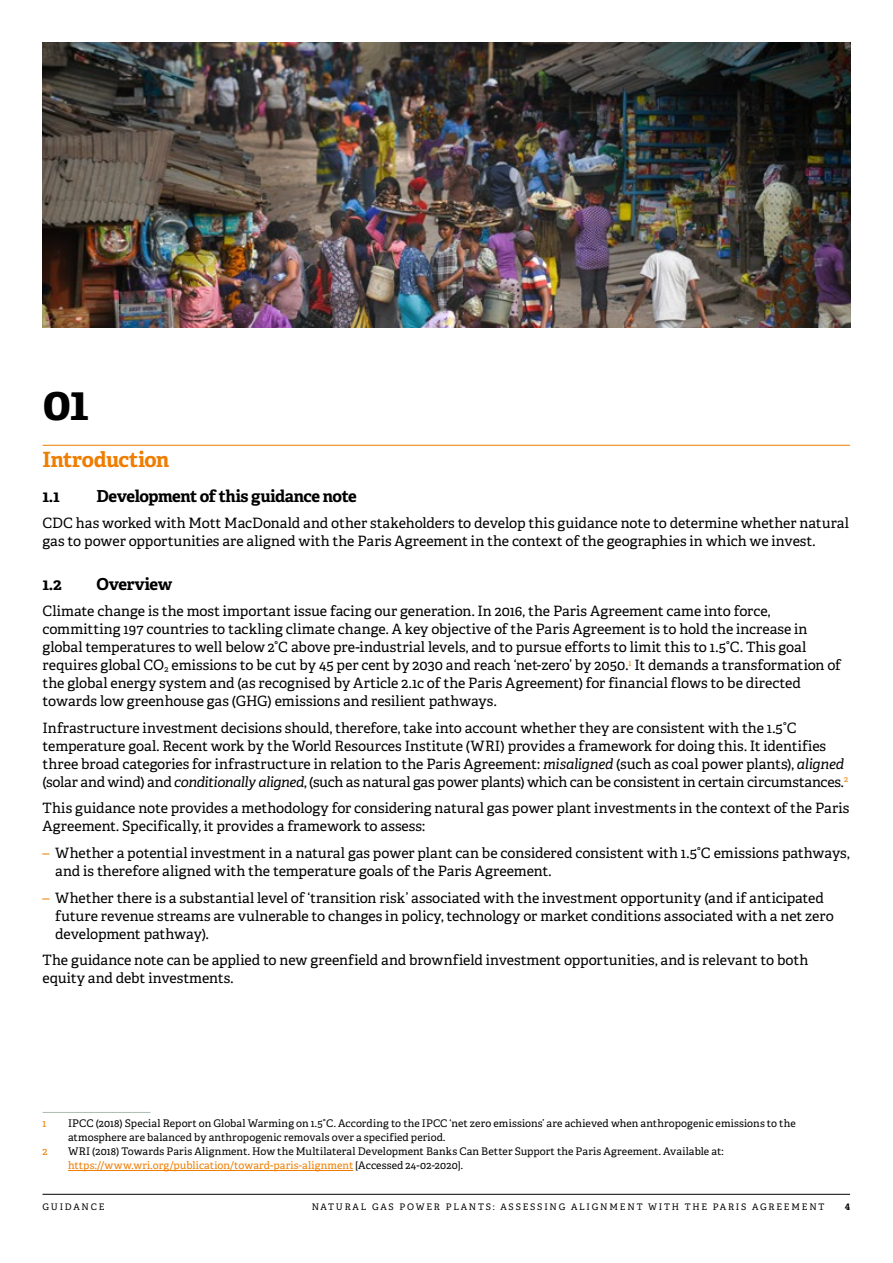
<style>
.page{position:relative;width:893px;height:1263px;background:#fff}
.page>*{position:absolute;margin:0;border:0;box-sizing:border-box;transform-origin:0 0}
.t1{font:700 48px "Adelle PE";color:#000}
.t2{font:700 21px "Adelle PE";letter-spacing:-.01em;color:#ef7d00}
.t3{font:700 16.5px "Adelle PE";letter-spacing:-.025em;color:#000}
.t4{font:14.25px/18px "Adelle PE";letter-spacing:-.005em;color:#000}
.t5{font:10.5px/14.2px "Adelle PE";letter-spacing:.01em;color:#000}
.t6{font:10.5px "Adelle PE";color:#ef7d00}
.t7{font:9px "Adelle PE";letter-spacing:.2em;color:#000}
.t8{font:700 9px "Adelle PE";color:#000}
.s1{font-style:italic}
.s2{color:#ef7d00}
</style>
<div class="page">
<hr style="left:43px;top:1194px;width:807px;height:1px;background:#000">
<img style="left:43px;top:43px;width:807px;height:284px">
<hr style="left:43px;top:1112px;width:108px;height:1px;background:#aabbae">
<hr style="left:68px;top:1170px;width:285px;height:1px;background:#ef7d00">
<hr style="left:43px;top:445px;width:807px;height:1px;background:#ef7d00">
<h1 class="t1" style="left:43px;top:369px;width:48px">01</h1>
<h2 class="t2" style="left:43px;top:444px;width:128px">Introduction</h2>
<p class="t3" style="left:43px;top:484px;width:19px">1.1</p>
<p class="t3" style="left:97px;top:484px;width:262px">Development of this guidance note</p>
<p class="t4" style="left:43px;top:514px;width:808px">CDC has worked with Mott MacDonald and other stakeholders to develop this guidance note to determine whether natural gas to power opportunities are aligned with the Paris Agreement in the context of the geographies in which we invest.</p>
<p class="t3" style="left:43px;top:572px;width:21px">1.2</p>
<p class="t3" style="left:97px;top:572px;width:77px">Overview</p>
<p class="t4" style="left:43px;top:602px;width:800px">Climate change is the most important issue facing our generation. In 2016, the Paris Agreement came into force, committing 197 countries to tackling climate change. A key objective of the Paris Agreement is to hold the increase in global temperatures to well below 2°C above pre-industrial levels, and to pursue efforts to limit this to 1.5°C. This goal requires global CO<sub>2</sub> emissions to be cut by 45 per cent by 2030 and reach ‘net-zero’ by 2050.<sup>1</sup> It demands a transformation of the global energy system and (as recognised by Article 2.1c of the Paris Agreement) for financial flows to be directed towards low greenhouse gas (GHG) emissions and resilient pathways.</p>
<p class="t4" style="left:43px;top:718px;width:807px">Infrastructure investment decisions should, therefore, take into account whether they are consistent with the 1.5°C temperature goal. Recent work by the World Resources Institute (WRI) provides a framework for doing this. It identifies three broad categories for infrastructure in relation to the Paris Agreement: <span class="s1">misaligned</span> (such as coal power plants), <span class="s1">aligned </span>(solar and wind) and <span class="s1">conditionally aligned</span>, (such as natural gas power plants) which can be consistent in certain circumstances.<sup>2</sup></p>
<p class="t4" style="left:43px;top:799px;width:808px">This guidance note provides a methodology for considering natural gas power plant investments in the context of the Paris<br>Agreement. Specifically, it provides a framework to assess:</p>
<p class="t4" style="left:55px;top:843px;width:796px;text-indent:-13px"><span class="s2">–</span> Whether a potential investment in a natural gas power plant can be considered consistent with 1.5°C emissions pathways, and is therefore aligned with the temperature goals of the Paris Agreement.</p>
<p class="t4" style="left:55px;top:888px;width:780px;text-indent:-13px"><span class="s2">–</span> Whether there is a substantial level of ‘transition risk’ associated with the investment opportunity (and if anticipated future revenue streams are vulnerable to changes in policy, technology or market conditions associated with a net zero development pathway).</p>
<p class="t4" style="left:43px;top:950px;width:767px">The guidance note can be applied to new greenfield and brownfield investment opportunities, and is relevant to both equity and debt investments.</p>
<p class="t6" style="left:43px;top:1115px;width:5px">1</p>
<p class="t5" style="left:68px;top:1115px;width:729px">IPCC (2018) Special Report on Global Warming on 1.5°C. According to the IPCC ‘net zero emissions’ are achieved when anthropogenic emissions to the atmosphere are balanced by anthropogenic removals over a specified period.</p>
<p class="t6" style="left:43px;top:1144px;width:7px">2</p>
<p class="t5" style="left:68px;top:1144px;width:657px">WRI (2018) Towards Paris Alignment. How the Multilateral Development Banks Can Better Support the Paris Agreement. Available at: <span class="s2">https://www.wri.org/publication/toward-paris-alignment</span> [Accessed 24-02-2020].</p>
<p class="t7" style="left:43px;top:1200px;width:63px">GUIDANCE</p>
<p class="t7" style="left:312px;top:1200px;width:514px">NATURAL GAS POWER PLANTS: ASSESSING ALIGNMENT WITH THE PARIS AGREEMENT</p>
<p class="t8" style="left:845px;top:1200px;width:7px">4</p>
</div>
